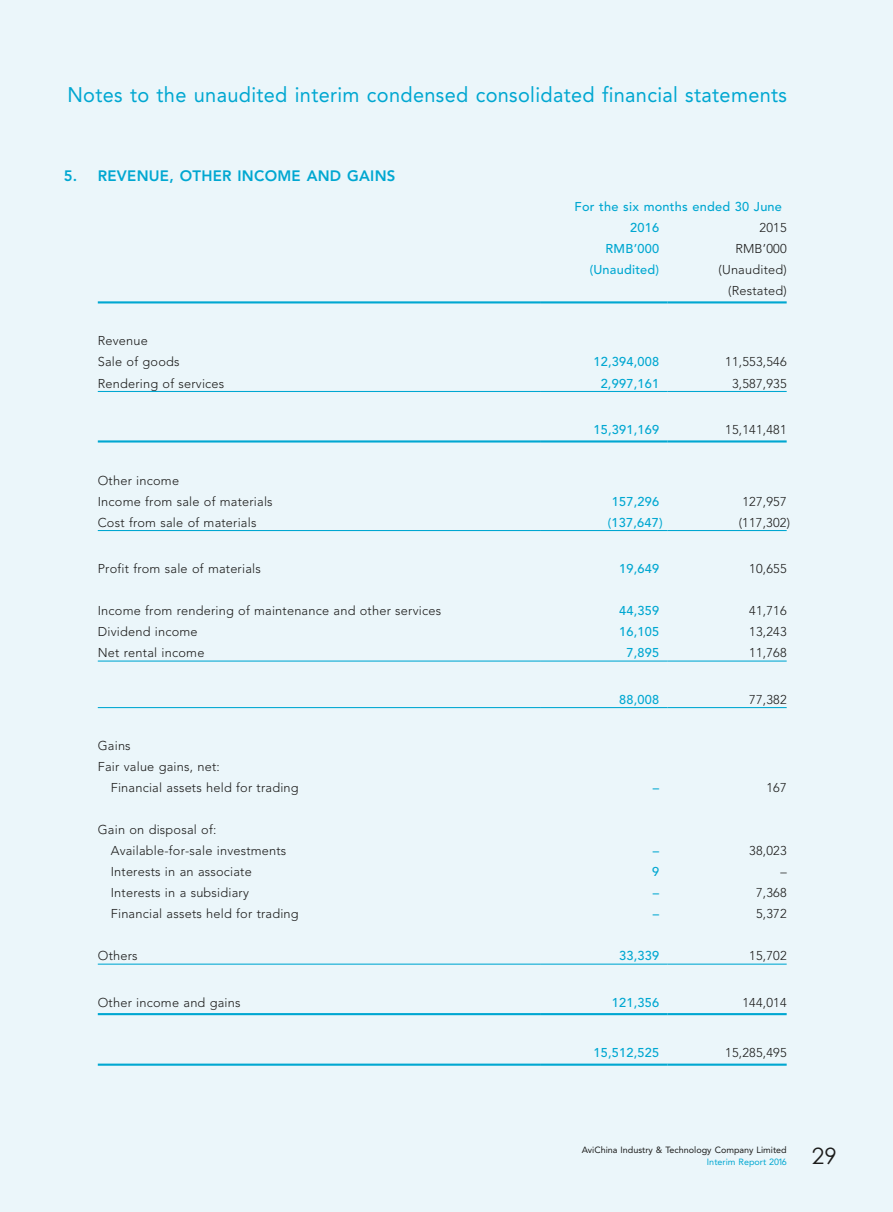
<style>
.page{position:relative;width:893px;height:1212px;background:#ebf6fa}
.page>*{position:absolute;margin:0;border:0;box-sizing:border-box;transform-origin:0 0}
.t1{font:22.5px "Century Gothic";color:#1c1c1b}
.t2{font:21px "Avenir LT Std";letter-spacing:.015em;color:#00a7d1;scale:.95 1}
.t3{font:800 15px "Avenir LT Std";letter-spacing:.02em;color:#00a7d1}
.t4{font:300 12.75px/21px "Avenir LT Std";letter-spacing:.015em;color:#1c1c1b}
.t5{font:500 12.75px/21px "Avenir LT Std";letter-spacing:.015em;color:#00a7d1}
.t6{font:9px "Avenir LT Std";color:#1c1c1b}
.t7{font:9px "Avenir LT Std";color:#00a7d1}
</style>
<div class="page">
<hr style="left:98px;top:301px;width:442px;height:2px;background:#00a7d1">
<hr style="left:540px;top:301px;width:128px;height:2px;background:#00a7d1">
<hr style="left:668px;top:301px;width:119px;height:2px;background:#00a7d1">
<hr style="left:98px;top:391px;width:442px;height:1px;background:#00a7d1">
<hr style="left:540px;top:391px;width:128px;height:1px;background:#00a7d1">
<hr style="left:668px;top:391px;width:119px;height:1px;background:#00a7d1">
<hr style="left:98px;top:440px;width:442px;height:2px;background:#00a7d1">
<hr style="left:540px;top:440px;width:128px;height:2px;background:#00a7d1">
<hr style="left:668px;top:440px;width:119px;height:2px;background:#00a7d1">
<hr style="left:98px;top:530px;width:442px;height:1px;background:#00a7d1">
<hr style="left:540px;top:530px;width:128px;height:1px;background:#00a7d1">
<hr style="left:668px;top:530px;width:119px;height:1px;background:#00a7d1">
<hr style="left:98px;top:660px;width:442px;height:2px;background:#00a7d1">
<hr style="left:540px;top:660px;width:128px;height:2px;background:#00a7d1">
<hr style="left:668px;top:660px;width:119px;height:2px;background:#00a7d1">
<hr style="left:98px;top:707px;width:442px;height:1px;background:#00a7d1">
<hr style="left:540px;top:707px;width:128px;height:1px;background:#00a7d1">
<hr style="left:668px;top:707px;width:119px;height:1px;background:#00a7d1">
<hr style="left:98px;top:963px;width:442px;height:2px;background:#00a7d1">
<hr style="left:540px;top:963px;width:128px;height:2px;background:#00a7d1">
<hr style="left:668px;top:963px;width:119px;height:2px;background:#00a7d1">
<hr style="left:98px;top:1013px;width:442px;height:2px;background:#00a7d1">
<hr style="left:540px;top:1013px;width:128px;height:2px;background:#00a7d1">
<hr style="left:668px;top:1013px;width:119px;height:2px;background:#00a7d1">
<hr style="left:98px;top:1063px;width:442px;height:3px;background:#00a7d1">
<hr style="left:540px;top:1063px;width:128px;height:3px;background:#00a7d1">
<hr style="left:668px;top:1063px;width:119px;height:3px;background:#00a7d1">
<h2 class="t2" style="left:67px;top:83px;width:759px">Notes to the unaudited interim condensed consolidated financial statements</h2>
<p class="t3" style="left:64px;top:167px;width:333px">5. REVENUE, OTHER INCOME AND GAINS</p>
<p class="t4" style="left:98px;top:331px;width:83px">Revenue<br>Sale of goods</p>
<p class="t5" style="left:630px;top:196px;width:153px;text-indent:-56px">For the six months ended 30 June<br>2016</p>
<p class="t4" style="left:759px;top:217px;width:29px">2015</p>
<p class="t5" style="left:606px;top:238px;width:55px">RMB’000</p>
<p class="t4" style="left:735px;top:238px;width:53px">RMB’000</p>
<p class="t5" style="left:590px;top:259px;width:71px">(Unaudited)</p>
<p class="t4" style="left:718px;top:259px;width:70px;text-align:right">(Unaudited) (Restated)</p>
<p class="t5" style="left:593px;top:352px;width:67px">12,394,008</p>
<p class="t4" style="left:725px;top:352px;width:63px">11,553,546</p>
<p class="t4" style="left:98px;top:373px;width:128px">Rendering of services</p>
<p class="t5" style="left:601px;top:373px;width:60px">2,997,161</p>
<p class="t4" style="left:732px;top:373px;width:56px">3,587,935</p>
<p class="t5" style="left:593px;top:419px;width:67px">15,391,169</p>
<p class="t4" style="left:725px;top:419px;width:63px">15,141,481</p>
<p class="t4" style="left:98px;top:470px;width:176px">Other income<br>Income from sale of materials</p>
<p class="t5" style="left:612px;top:491px;width:49px">157,296</p>
<p class="t4" style="left:742px;top:491px;width:46px">127,957</p>
<p class="t4" style="left:98px;top:512px;width:160px">Cost from sale of materials</p>
<p class="t5" style="left:608px;top:512px;width:56px">(137,647)</p>
<p class="t4" style="left:739px;top:512px;width:53px">(117,302)</p>
<p class="t4" style="left:98px;top:558px;width:165px">Profit from sale of materials</p>
<p class="t5" style="left:619px;top:558px;width:42px">19,649</p>
<p class="t4" style="left:749px;top:558px;width:39px">10,655</p>
<p class="t4" style="left:98px;top:600px;width:345px">Income from rendering of maintenance and other services</p>
<p class="t5" style="left:619px;top:600px;width:42px">44,359</p>
<p class="t4" style="left:749px;top:600px;width:39px">41,716</p>
<p class="t4" style="left:98px;top:621px;width:101px">Dividend income</p>
<p class="t5" style="left:619px;top:621px;width:42px">16,105</p>
<p class="t4" style="left:749px;top:621px;width:39px">13,243</p>
<p class="t4" style="left:98px;top:642px;width:108px">Net rental income</p>
<p class="t5" style="left:626px;top:642px;width:34px">7,895</p>
<p class="t4" style="left:749px;top:642px;width:39px">11,768</p>
<p class="t5" style="left:619px;top:689px;width:42px">88,008</p>
<p class="t4" style="left:749px;top:689px;width:39px">77,382</p>
<p class="t4" style="left:98px;top:735px;width:34px">Gains</p>
<p class="t4" style="left:98px;top:756px;width:124px">Fair value gains, net:</p>
<p class="t4" style="left:111px;top:777px;width:189px">Financial assets held for trading</p>
<p class="t5" style="left:653px;top:777px;width:8px">–</p>
<p class="t4" style="left:766px;top:777px;width:22px">167</p>
<p class="t4" style="left:111px;top:819px;width:177px;text-indent:-13px">Gain on disposal of:<br>Available-for-sale investments</p>
<p class="t5" style="left:653px;top:840px;width:8px">–</p>
<p class="t4" style="left:749px;top:840px;width:39px">38,023</p>
<p class="t4" style="left:111px;top:861px;width:143px">Interests in an associate</p>
<p class="t5" style="left:652px;top:861px;width:9px">9</p>
<p class="t4" style="left:780px;top:861px;width:8px">–</p>
<p class="t4" style="left:111px;top:882px;width:140px">Interests in a subsidiary</p>
<p class="t5" style="left:653px;top:882px;width:8px">–</p>
<p class="t4" style="left:756px;top:882px;width:32px">7,368</p>
<p class="t4" style="left:111px;top:903px;width:189px">Financial assets held for trading</p>
<p class="t5" style="left:653px;top:903px;width:8px">–</p>
<p class="t4" style="left:756px;top:903px;width:32px">5,372</p>
<p class="t4" style="left:98px;top:945px;width:41px">Others</p>
<p class="t5" style="left:619px;top:945px;width:42px">33,339</p>
<p class="t4" style="left:749px;top:945px;width:39px">15,702</p>
<p class="t4" style="left:98px;top:992px;width:144px">Other income and gains</p>
<p class="t5" style="left:612px;top:992px;width:49px">121,356</p>
<p class="t4" style="left:742px;top:992px;width:46px">144,014</p>
<p class="t5" style="left:593px;top:1042px;width:67px">15,512,525</p>
<p class="t4" style="left:725px;top:1042px;width:63px">15,285,495</p>
<p class="t6" style="left:582px;top:1144px;width:206px">AviChina Industry &amp; Technology Company Limited</p>
<p class="t7" style="left:707px;top:1156px;width:81px">Interim Report 2016</p>
<h1 class="t1" style="left:812px;top:1140px;width:26px">29</h1>
</div>
